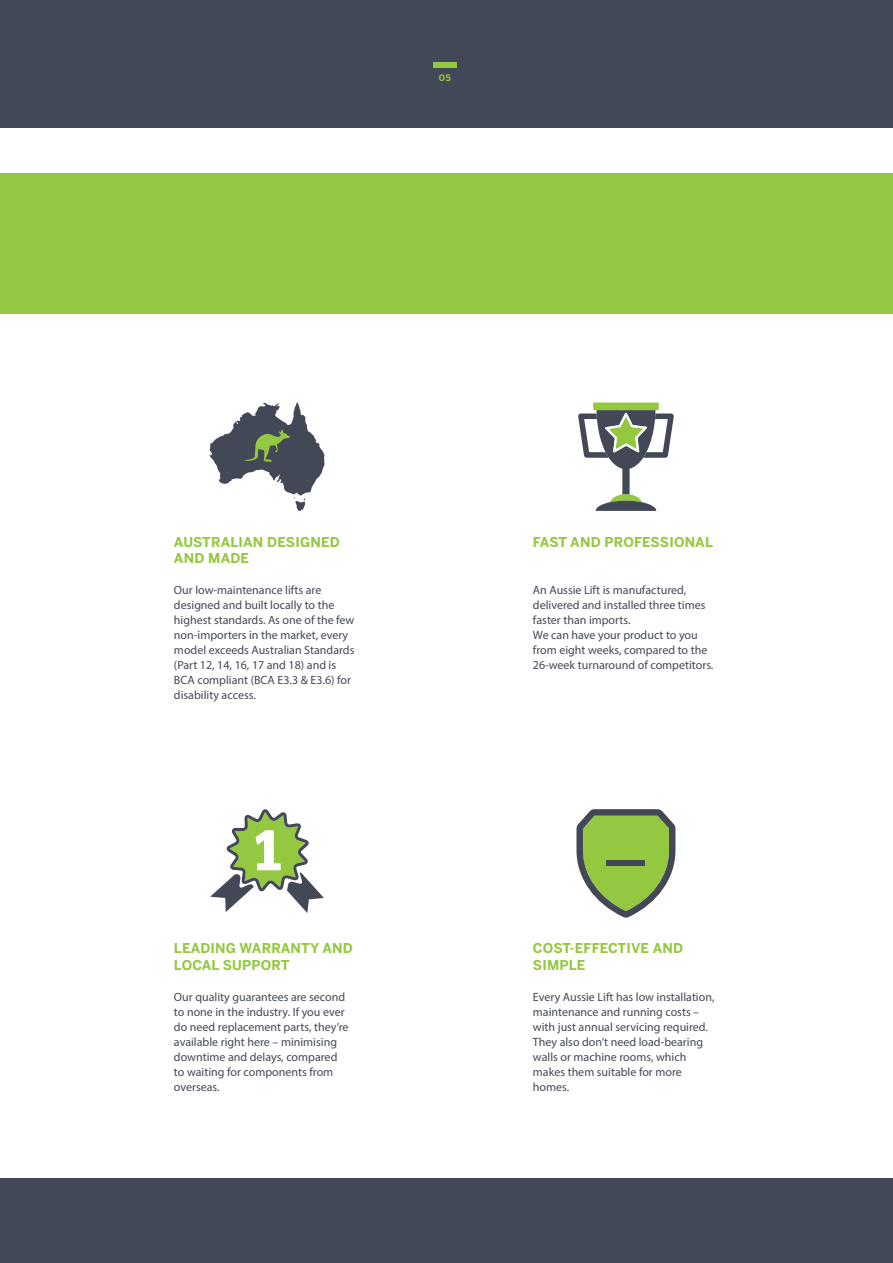
<style>
.page{position:relative;width:893px;height:1263px;background:#fff}
.page>*{position:absolute;margin:0;border:0;box-sizing:border-box;transform-origin:0 0}
.t1{font:700 13.5px/16.5px "Benton Sans";letter-spacing:.01em;color:#93c840}
.t2{font:12px/15px "Myriad Pro";color:#424856}
.t3{font:700 9px "Benton Sans";color:#93c840}
</style>
<div class="page">
<div style="left:0;top:1178px;width:893px;height:85px;background:#424856"></div>
<div style="left:0;top:0;width:893px;height:128px;background:#424856"></div>
<div style="left:433px;top:62px;width:23px;height:5px;background:#93c840"></div>
<div style="left:0;top:174px;width:893px;height:140px;background:#93c840"></div>
<svg style="left:209px;top:402px;width:116px;height:109px"></svg>
<svg style="left:578px;top:402px;width:96px;height:109px"></svg>
<svg style="left:210px;top:809px;width:114px;height:104px"></svg>
<svg style="left:576px;top:809px;width:99px;height:108px"></svg>
<div style="left:607px;top:861px;width:38px;height:5px;background:#424856"></div>
<p class="t3" style="left:439px;top:72px;width:14px">05</p>
<p class="t1" style="left:174px;top:533px;width:167px">AUSTRALIAN DESIGNED<br>AND MADE</p>
<p class="t2" style="left:174px;top:583px;width:182px">Our low-maintenance lifts are designed and built locally to the highest standards. As one of the few non-importers in the market, every model exceeds Australian Standards (Part 12, 14, 16, 17 and 18) and is<br>BCA compliant (BCA E3.3 &amp; E3.6) for disability access.</p>
<p class="t1" style="left:174px;top:940px;width:180px">LEADING WARRANTY AND<br>LOCAL SUPPORT</p>
<p class="t2" style="left:174px;top:989px;width:176px">Our quality guarantees are second to none in the industry. If you ever do need replacement parts, they’re available right here – minimising downtime and delays, compared to waiting for components from overseas.</p>
<p class="t1" style="left:533px;top:533px;width:181px">FAST AND PROFESSIONAL</p>
<p class="t2" style="left:533px;top:583px;width:182px">An Aussie Lift is manufactured, delivered and installed three times faster than imports.<br>We can have your product to you from eight weeks, compared to the<br>26-week turnaround of competitors.</p>
<p class="t1" style="left:533px;top:940px;width:152px">COST-EFFECTIVE AND<br>SIMPLE</p>
<p class="t2" style="left:533px;top:989px;width:183px">Every Aussie Lift has low installation, maintenance and running costs – with just annual servicing required.<br>They also don’t need load-bearing walls or machine rooms, which makes them suitable for more homes.</p>
</div>
